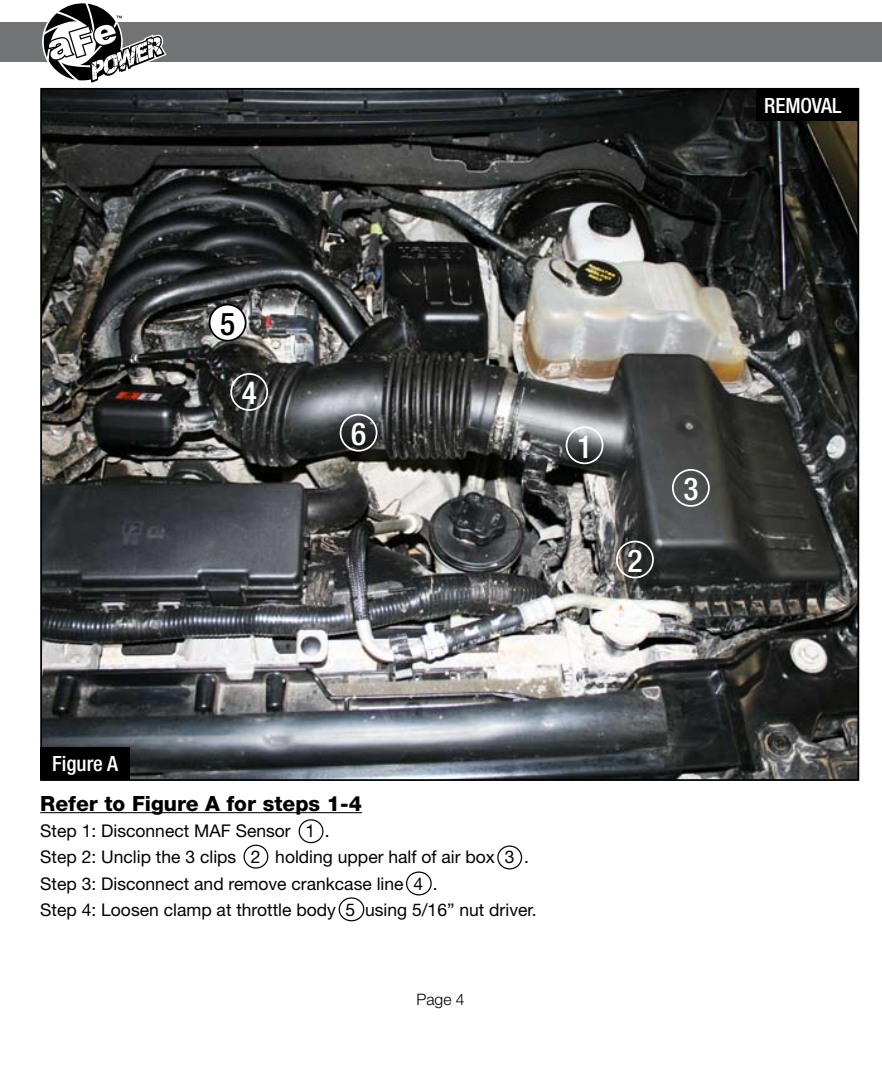
<style>
.page{position:relative;width:882px;height:1071px;background:#fff}
.page>*{position:absolute;margin:0;border:0;box-sizing:border-box;transform-origin:0 0}
.t1{font:500 condensed 31.5px "Helvetica Neue";color:#fff}
.t2{font:500 condensed 31.5px "Helvetica Neue";color:#000}
.t3{font:800 21px "Helvetica Neue";color:#000}
.t4{font:500 condensed 21px "Helvetica Neue";color:#fff}
.t5{font:17.5px/26.2px "Helvetica Neue";color:#000}
.t6{font:300 15.75px "Helvetica Neue";color:#000}
</style>
<div class="page">
<div style="left:0;top:23px;width:882px;height:39px;background:#717375"></div>
<svg style="left:43px;top:3px;width:124px;height:80px"></svg>
<img style="left:43px;top:91px;width:813px;height:687px">
<hr style="left:40px;top:812px;width:322px;height:1px;background:#000">
<div style="left:756px;top:88px;width:103px;height:33px;background:#000"></div>
<div style="left:566px;top:426px;width:37px;height:38px;border:2px solid #fff;border-radius:50%"></div>
<div style="left:299px;top:819px;width:24px;height:24px;border:1px solid #000;border-radius:50%"></div>
<div style="left:616px;top:541px;width:38px;height:37px;border:2px solid #fff;border-radius:50%"></div>
<div style="left:672px;top:469px;width:38px;height:38px;border:2px solid #fff;border-radius:50%"></div>
<div style="left:244px;top:845px;width:24px;height:24px;border:1px solid #000;border-radius:50%"></div>
<div style="left:497px;top:846px;width:25px;height:23px;border:1px solid #000;border-radius:50%"></div>
<div style="left:230px;top:373px;width:38px;height:38px;border:2px solid #fff;border-radius:50%"></div>
<div style="left:406px;top:871px;width:26px;height:24px;border:1px solid #000;border-radius:50%"></div>
<div style="left:339px;top:897px;width:25px;height:24px;border:1px solid #000;border-radius:50%"></div>
<div style="left:210px;top:305px;width:36px;height:36px;background:#fff;border-radius:50%"></div>
<div style="left:209px;top:304px;width:37px;height:38px;border:2px solid #000;border-radius:50%"></div>
<div style="left:340px;top:414px;width:37px;height:38px;border:2px solid #fff;border-radius:50%"></div>
<div style="left:40px;top:747px;width:90px;height:33px;background:#000"></div>
<p class="t4" style="left:764px;top:93px;width:79px">REMOVAL</p>
<h1 class="t2" style="left:220px;top:305px;width:17px">5</h1>
<h1 class="t1" style="left:242px;top:374px;width:17px">4</h1>
<h1 class="t1" style="left:351px;top:415px;width:17px">6</h1>
<h1 class="t1" style="left:577px;top:428px;width:17px">1</h1>
<h1 class="t1" style="left:627px;top:542px;width:17px">2</h1>
<h1 class="t1" style="left:683px;top:470px;width:17px">3</h1>
<p class="t4" style="left:52px;top:751px;width:67px">Figure A</p>
<p class="t3" style="left:40px;top:791px;width:323px">Refer to Figure A for steps 1-4</p>
<p class="t5" style="left:40px;top:817px;width:498px">Step 1: Disconnect MAF Sensor 1 .<br>Step 2: Unclip the 3 clips 2 holding upper half of air box 3 .<br>Step 3: Disconnect and remove crankcase line 4 .<br>Step 4: Loosen clamp at throttle body 5 using 5/16” nut driver.</p>
<p class="t6" style="left:416px;top:990px;width:50px">Page 4</p>
</div>
